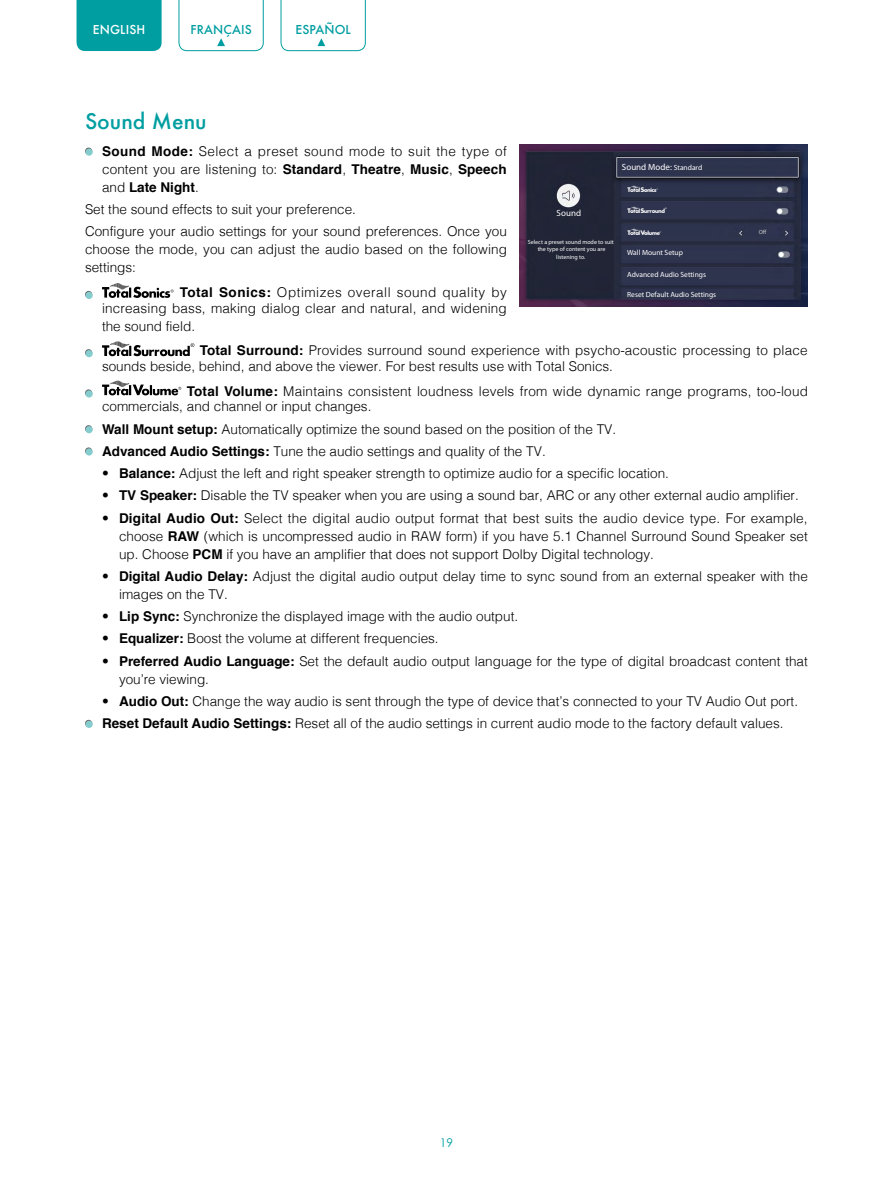
<style>
.page{position:relative;width:893px;height:1191px;background:#fff}
.page>*{position:absolute;margin:0;border:0;box-sizing:border-box;transform-origin:0 0}
.t1{font:500 21px "Futura";color:#009ea1}
.t2{font:300 13.5px/18px "Helvetica";color:#000}
.t3{font:500 12px "Futura";letter-spacing:.01em;color:#009ea1}
.t4{font:500 12px "Futura";letter-spacing:.01em;color:#fff}
.t5{font:12px "Century Gothic";color:#009ea1}
.t6{font:9px "Myriad Pro";color:#fff}
.t7{font:9px "THA Tlogos CCC";color:#fff}
.t8{font:7.5px "Myriad Pro";color:#fff}
.t9{font:6px/7.5px "Myriad Pro";color:#fff;text-align:center}
.t10{font:6px "Myriad Pro";color:#c9caca}
.s1{font-weight:700}
.s2{font-size:7.5px}
</style>
<div class="page">
<div style="left:77px;top:0;width:85px;height:51px;background:#009ea1"></div>
<svg style="left:280px;top:0;width:86px;height:51px"></svg>
<svg style="left:178px;top:0;width:86px;height:51px"></svg>
<div style="left:85px;top:148px;width:8px;height:8px;background:#84ccce;border-radius:50%"></div>
<div style="left:85px;top:291px;width:7px;height:7px;background:#6a7373;border-radius:50%"></div>
<div style="left:85px;top:292px;width:8px;height:7px;background:#84ccce;border-radius:50%"></div>
<svg style="left:102px;top:283px;width:72px;height:15px"></svg>
<div style="left:85px;top:349px;width:7px;height:7px;background:#707171;border-radius:50%"></div>
<div style="left:85px;top:350px;width:8px;height:7px;background:#84ccce;border-radius:50%"></div>
<svg style="left:102px;top:341px;width:92px;height:15px"></svg>
<div style="left:85px;top:389px;width:7px;height:7px;background:#858484;border-radius:50%"></div>
<div style="left:85px;top:390px;width:8px;height:7px;background:#84ccce;border-radius:50%"></div>
<svg style="left:102px;top:380px;width:79px;height:15px"></svg>
<div style="left:85px;top:425px;width:7px;height:7px;background:#727272;border-radius:50%"></div>
<div style="left:85px;top:426px;width:8px;height:7px;background:#84ccce;border-radius:50%"></div>
<div style="left:85px;top:447px;width:7px;height:7px;background:#888787;border-radius:50%"></div>
<div style="left:85px;top:448px;width:8px;height:7px;background:#84ccce;border-radius:50%"></div>
<div style="left:85px;top:720px;width:8px;height:8px;background:#84ccce;border-radius:50%"></div>
<img style="left:520px;top:144px;width:288px;height:162px">
<p class="t4" style="left:93px;top:22px;width:54px">ENGLISH</p>
<p class="t3" style="left:190px;top:22px;width:63px">FRANÇAIS</p>
<p class="t3" style="left:295px;top:22px;width:57px">ESPAÑOL</p>
<h1 class="t1" style="left:85px;top:107px;width:123px">Sound Menu</h1>
<p class="t2" style="left:102px;top:141px;width:406px;text-align:justify"><span class="s1">Sound Mode:</span> Select a preset sound mode to suit the type of content you are listening to: <span class="s1">Standard</span>, <span class="s1">Theatre</span>, <span class="s1">Music</span>, <span class="s1">Speech </span>and <span class="s1">Late Night</span>.</p>
<p class="t2" style="left:85px;top:197px;width:423px;line-height:22.2px">Set the sound effects to suit your preference.<br>Configure your audio settings for your sound preferences. Once you</p>
<p class="t2" style="left:85px;top:240px;width:423px">choose the mode, you can adjust the audio based on the following settings:</p>
<p class="t2" style="left:102px;top:283px;width:406px;line-height:15.8px;text-align:right"><span class="s1">Total Sonics:</span> Optimizes overall sound quality by<br>increasing bass, making dialog clear and natural, and widening</p>
<p class="t2" style="left:102px;top:316px;width:95px">the sound field.</p>
<p class="t2" style="left:102px;top:341px;width:707px;line-height:15.8px;text-indent:98px"><span class="s1">Total Surround:</span> Provides surround sound experience with psycho-acoustic processing to place sounds beside, behind, and above the viewer. For best results use with Total Sonics.</p>
<p class="t2" style="left:102px;top:382px;width:707px;line-height:15.8px;text-indent:85px"><span class="s1">Total Volume:</span> Maintains consistent loudness levels from wide dynamic range programs, too-loud commercials, and channel or input changes.</p>
<p class="t2" style="left:102px;top:417px;width:516px;line-height:22.2px"><span class="s1">Wall Mount setup:</span> Automatically optimize the sound based on the position of the TV.<br><span class="s1">Advanced Audio Settings:</span> Tune the audio settings and quality of the TV.</p>
<p class="t2" style="left:102px;top:463px;width:568px">• <span class="s1">Balance:</span> Adjust the left and right speaker strength to optimize audio for a specific location.</p>
<p class="t2" style="left:102px;top:485px;width:698px">• <span class="s1">TV Speaker:</span> Disable the TV speaker when you are using a sound bar, ARC or any other external audio amplifier.</p>
<p class="t2" style="left:119px;top:508px;width:690px;text-align:justify;text-indent:-17px">• <span class="s1">Digital Audio Out:</span> Select the digital audio output format that best suits the audio device type. For example, choose <span class="s1">RAW</span> (which is uncompressed audio in RAW form) if you have 5.1 Channel Surround Sound Speaker set up. Choose <span class="s1">PCM</span> if you have an amplifier that does not support Dolby Digital technology.</p>
<p class="t2" style="left:119px;top:566px;width:690px;text-indent:-17px">• <span class="s1">Digital Audio Delay:</span> Adjust the digital audio output delay time to sync sound from an external speaker with the images on the TV.</p>
<p class="t2" style="left:102px;top:606px;width:418px">• <span class="s1">Lip Sync:</span> Synchronize the displayed image with the audio output.</p>
<p class="t2" style="left:102px;top:628px;width:338px">• <span class="s1">Equalizer:</span> Boost the volume at different frequencies.</p>
<p class="t2" style="left:119px;top:651px;width:690px;text-indent:-17px">• <span class="s1">Preferred Audio Language:</span> Set the default audio output language for the type of digital broadcast content that you’re viewing.</p>
<p class="t2" style="left:102px;top:689px;width:698px;line-height:22.4px">• <span class="s1">Audio Out:</span> Change the way audio is sent through the type of device that’s connected to your TV Audio Out port.<br><span class="s1">Reset Default Audio Settings:</span> Reset all of the audio settings in current audio mode to the factory default values.</p>
<p class="t6" style="left:622px;top:161px;width:82px">Sound Mode: <span class="s2">Standard</span></p>
<p class="t7" style="left:627px;top:185px;width:33px">w</p>
<p class="t7" style="left:627px;top:206px;width:42px">y</p>
<p class="t7" style="left:627px;top:227px;width:36px">x</p>
<p class="t10" style="left:759px;top:228px;width:9px">Off</p>
<p class="t8" style="left:627px;top:248px;width:57px">Wall Mount Setup</p>
<p class="t8" style="left:627px;top:270px;width:80px">Advanced Audio Settings</p>
<p class="t8" style="left:627px;top:290px;width:91px">Reset Default Audio Settings</p>
<p class="t6" style="left:557px;top:208px;width:26px">Sound</p>
<p class="t9" style="left:528px;top:238px;width:87px">Select a preset sound mode to suit the type of content you are listening to.</p>
<p class="t5" style="left:440px;top:1135px;width:15px">19</p>
</div>
